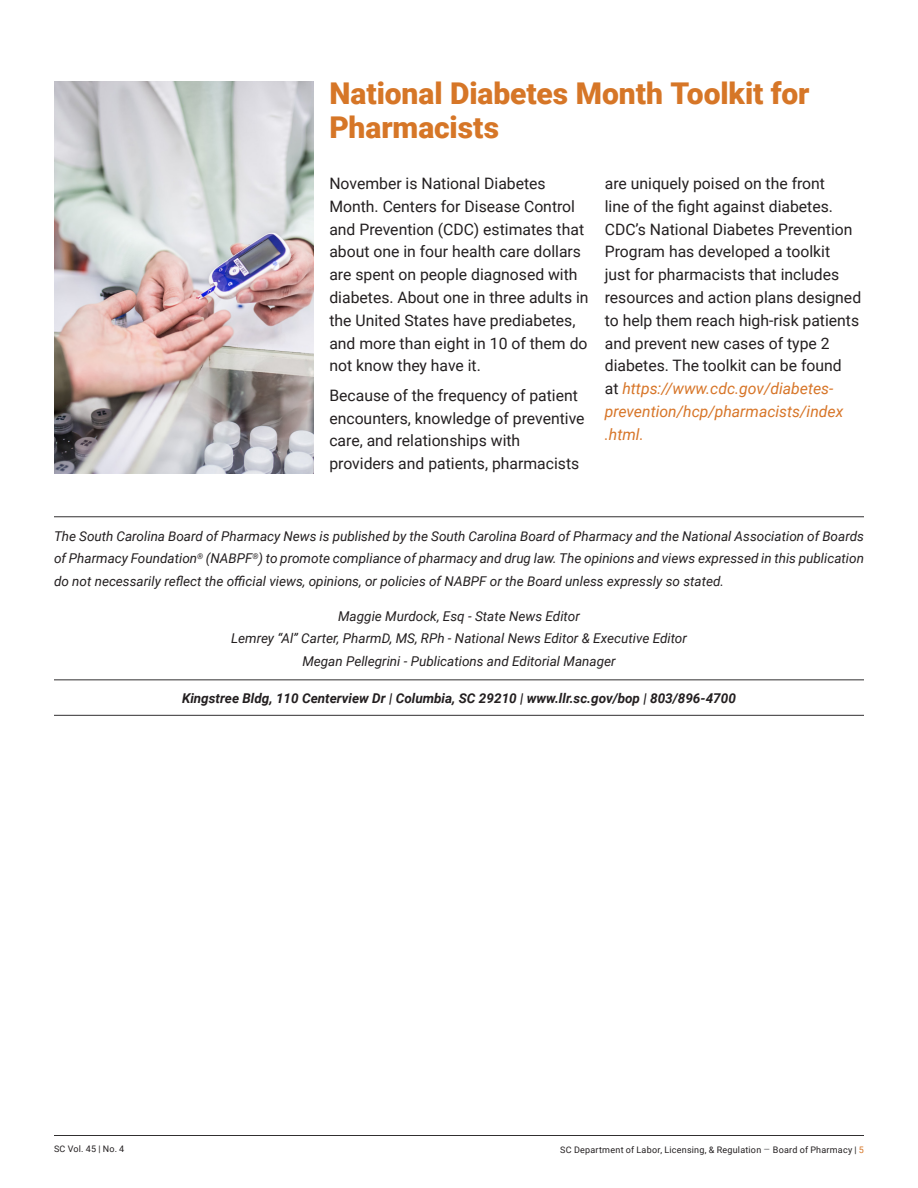
<style>
.page{position:relative;width:918px;height:1188px;background:#fff}
.page>*{position:absolute;margin:0;border:0;box-sizing:border-box;transform-origin:0 0}
.t1{font:900 30px/34.5px "Roboto";letter-spacing:-.005em;color:#d67627}
.Body_Text{font:15.75px/22.8px "Roboto";color:#231f20}
.Disclaimer{font:italic 13.5px/22.2px "Roboto";color:#231f20;text-align:justify}
.Body_Text-2{font:italic 700 13.5px "Roboto";color:#231f20}
.t2{font:9px "Roboto";letter-spacing:.025em;color:#231f20}
.s1{font-style:italic;color:#d77528}
.s2{font-weight:300;font-size:10.5px;color:#3e3e3f}
.s3{color:#d67627}
</style>
<div class="page">
<hr style="left:54px;top:1135px;width:810px;height:1px;background:#312f30">
<hr style="left:54px;top:680px;width:810px;height:1px;background:#312f30">
<hr style="left:54px;top:517px;width:810px;height:1px;background:#312f30">
<hr style="left:54px;top:715px;width:810px;height:1px;background:#312f30">
<img style="left:54px;top:81px;width:259px;height:392px">
<h1 class="t1" style="left:329px;top:74px;width:482px">National Diabetes Month Toolkit for<br>Pharmacists</h1>
<p class="Body_Text" style="left:329px;top:171px;width:261px">November is National Diabetes Month. Centers for Disease Control and Prevention (CDC) estimates that about one in four health care dollars are spent on people diagnosed with diabetes. About one in three adults in the United States have prediabetes, and more than eight in 10 of them do not know they have it.</p>
<p class="Body_Text" style="left:329px;top:383px;width:257px">Because of the frequency of patient encounters, knowledge of preventive care, and relationships with providers and patients, pharmacists</p>
<p class="Body_Text" style="left:605px;top:171px;width:258px">are uniquely poised on the front<br>line of the fight against diabetes.<br>CDC’s National Diabetes Prevention<br>Program has developed a toolkit<br>just for pharmacists that includes resources and action plans designed to help them reach high-risk patients and prevent new cases of type 2 diabetes. The toolkit can be found<br>at <span class="s1">https://www.cdc.gov/diabetes&shy;prevention/hcp/pharmacists/index .html.</span></p>
<p class="Disclaimer" style="left:54px;top:525px;width:811px">The South Carolina Board of Pharmacy News is published by the South Carolina Board of Pharmacy and the National Association of Boards of Pharmacy Foundation<sup>®</sup> (NABPF<sup>®</sup>) to promote compliance of pharmacy and drug law. The opinions and views expressed in this publication do not necessarily reflect the official views, opinions, or policies of NABPF or the Board unless expressly so stated.</p>
<p class="Disclaimer" style="left:231px;top:605px;width:457px;text-align:center">Maggie Murdock, Esq - State News Editor<br>Lemrey “Al” Carter, PharmD, MS, RPh - National News Editor &amp; Executive Editor<br>Megan Pellegrini - Publications and Editorial Manager</p>
<p class="Body_Text-2" style="left:182px;top:688px;width:556px">Kingstree Bldg, 110 Centerview Dr | Columbia, SC 29210 | www.llr.sc.gov/bop | 803/896-4700</p>
<p class="t2" style="left:54px;top:1142px;width:72px">SC Vol. 45 | No. 4</p>
<p class="t2" style="left:560px;top:1143px;width:305px">SC Department of Labor, Licensing, &amp; Regulation <span class="s2">–</span> Board of Pharmacy | <span class="s3">5</span></p>
</div>
